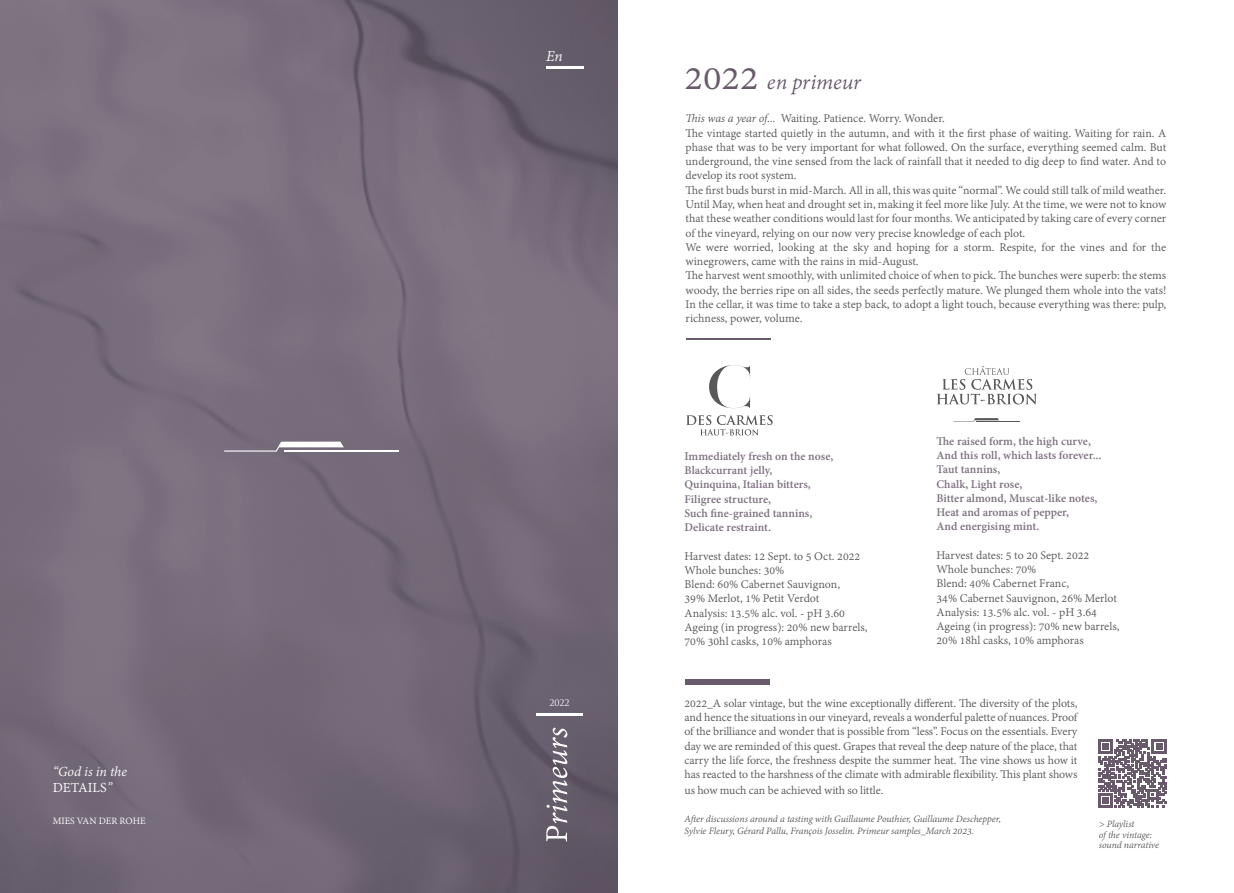
<style>
.page{position:relative;width:1234px;height:893px;background:#fff}
.page>*{position:absolute;margin:0;border:0;box-sizing:border-box;transform-origin:0 0}
.Header_2_Left{font:italic 23.25px "Adobe Devanagari";letter-spacing:-.005em;color:#68596b}
.Header_2_Left-2{font:italic 16.35px "Adobe Devanagari";color:#fff}
.Header_2_Left-3{font:italic 15px/15.8px "Adobe Devanagari";letter-spacing:-.005em;color:#fff}
.Header_2_Left-4{font:12.75px/14.2px "Adobe Devanagari";color:#57585a;text-align:justify}
.Header_2_Left-5{font:700 12.75px "Adobe Devanagari";color:#7e7180}
.Header_2_Left-6{font:italic 10.5px "Adobe Devanagari";letter-spacing:-.01em;color:#57585a}
.Body_Left{font:10.5px "Adobe Devanagari";color:#fff}
.Body_Left-2{font:8.85px "Trajan Pro";color:#fff}
.s1{font-style:normal}
.s2{font-style:normal;font-size:40.95px}
.s3{font-style:italic}
</style>
<div class="page">
<img style="left:0;top:0;width:617px;height:893px">
<hr style="left:546px;top:67px;width:38px;height:2px;background:#fff">
<svg style="left:546px;top:728px;width:21px;height:113px;background:#88818c"></svg>
<hr style="left:536px;top:713px;width:47px;height:3px;background:#fff">
<svg style="left:224px;top:442px;width:120px;height:10px"></svg>
<hr style="left:284px;top:450px;width:115px;height:1px;background:#fff">
<hr style="left:686px;top:338px;width:84px;height:1px;background:#68596b">
<div style="left:684px;top:680px;width:85px;height:5px;background:#68596b"></div>
<svg style="left:953px;top:418px;width:45px;height:4px"></svg>
<hr style="left:976px;top:421px;width:43px;height:1px;background:#57585a">
<svg style="left:936px;top:366px;width:100px;height:38px"></svg>
<svg style="left:1098px;top:739px;width:67px;height:69px"></svg>
<svg style="left:709px;top:365px;width:41px;height:43px"></svg>
<svg style="left:686px;top:415px;width:86px;height:20px"></svg>
<p class="Header_2_Left-3" style="left:53px;top:765px;width:76px">“God is in the<br><span class="s1">DETAILS</span>”</p>
<p class="Body_Left" style="left:53px;top:814px;width:94px">MIES VAN DER ROHE</p>
<p class="Header_2_Left-2" style="left:546px;top:47px;width:18px">En</p>
<p class="Body_Left-2" style="left:549px;top:697px;width:22px">2022</p>
<p class="Header_2_Left" style="left:684px;top:69px;width:178px"><span class="s2">2022</span> en primeur</p>
<p class="Header_2_Left-4" style="left:685px;top:113px;width:261px"><span class="s3">This was a year of...</span> Waiting. Patience. Worry. Wonder.</p>
<p class="Header_2_Left-4" style="left:685px;top:127px;width:482px">The vintage started quietly in the autumn, and with it the first phase of waiting. Waiting for rain. A phase that was to be very important for what followed. On the surface, everything seemed calm. But underground, the vine sensed from the lack of rainfall that it needed to dig deep to find water. And to develop its root system.</p>
<p class="Header_2_Left-4" style="left:685px;top:184px;width:482px">The first buds burst in mid-March. All in all, this was quite “normal”. We could still talk of mild weather.<br>Until May, when heat and drought set in, making it feel more like July. At the time, we were not to know that these weather conditions would last for four months. We anticipated by taking care of every corner of the vineyard, relying on our now very precise knowledge of each plot.</p>
<p class="Header_2_Left-4" style="left:685px;top:241px;width:482px">We were worried, looking at the sky and hoping for a storm. Respite, for the vines and for the winegrowers, came with the rains in mid-August.</p>
<p class="Header_2_Left-4" style="left:685px;top:269px;width:482px">The harvest went smoothly, with unlimited choice of when to pick. The bunches were superb: the stems woody, the berries ripe on all sides, the seeds perfectly mature. We plunged them whole into the vats!<br>In the cellar, it was time to take a step back, to adopt a light touch, because everything was there: pulp, richness, power, volume.</p>
<p class="Header_2_Left-5" style="left:684px;top:449px;width:150px">Immediately fresh on the nose,</p>
<p class="Header_2_Left-5" style="left:684px;top:463px;width:89px">Blackcurrant jelly,</p>
<p class="Header_2_Left-5" style="left:684px;top:477px;width:128px">Quinquina, Italian bitters,</p>
<p class="Header_2_Left-5" style="left:684px;top:492px;width:88px">Filigree structure,</p>
<p class="Header_2_Left-5" style="left:684px;top:506px;width:129px">Such fine-grained tannins,</p>
<p class="Header_2_Left-5" style="left:684px;top:520px;width:88px">Delicate restraint.</p>
<p class="Header_2_Left-4" style="left:684px;top:550px;width:177px">Harvest dates: 12 Sept. to 5 Oct. 2022</p>
<p class="Header_2_Left-4" style="left:684px;top:564px;width:101px">Whole bunches: 30%</p>
<p class="Header_2_Left-4" style="left:684px;top:578px;width:157px">Blend: 60% Cabernet Sauvignon,</p>
<p class="Header_2_Left-4" style="left:684px;top:593px;width:136px">39% Merlot, 1% Petit Verdot</p>
<p class="Header_2_Left-4" style="left:684px;top:607px;width:162px">Analysis: 13.5% alc. vol. - pH 3.60</p>
<p class="Header_2_Left-4" style="left:684px;top:621px;width:184px">Ageing (in progress): 20% new barrels,</p>
<p class="Header_2_Left-4" style="left:684px;top:635px;width:149px">70% 30hl casks, 10% amphoras</p>
<p class="Header_2_Left-5" style="left:936px;top:434px;width:156px">The raised form, the high curve,</p>
<p class="Header_2_Left-5" style="left:936px;top:448px;width:166px">And this roll, which lasts forever...</p>
<p class="Header_2_Left-5" style="left:936px;top:462px;width:65px">Taut tannins,</p>
<p class="Header_2_Left-5" style="left:936px;top:476px;width:87px">Chalk, Light rose,</p>
<p class="Header_2_Left-5" style="left:936px;top:491px;width:162px">Bitter almond, Muscat-like notes,</p>
<p class="Header_2_Left-5" style="left:936px;top:505px;width:134px">Heat and aromas of pepper,</p>
<p class="Header_2_Left-5" style="left:936px;top:519px;width:104px">And energising mint.</p>
<p class="Header_2_Left-4" style="left:936px;top:549px;width:154px">Harvest dates: 5 to 20 Sept. 2022</p>
<p class="Header_2_Left-4" style="left:936px;top:563px;width:101px">Whole bunches: 70%</p>
<p class="Header_2_Left-4" style="left:936px;top:577px;width:134px">Blend: 40% Cabernet Franc,</p>
<p class="Header_2_Left-4" style="left:936px;top:592px;width:182px">34% Cabernet Sauvignon, 26% Merlot</p>
<p class="Header_2_Left-4" style="left:936px;top:606px;width:162px">Analysis: 13.5% alc. vol. - pH 3.64</p>
<p class="Header_2_Left-4" style="left:936px;top:620px;width:184px">Ageing (in progress): 70% new barrels,</p>
<p class="Header_2_Left-4" style="left:936px;top:634px;width:149px">20% 18hl casks, 10% amphoras</p>
<p class="Header_2_Left-4" style="left:684px;top:697px;width:394px">2022_A solar vintage, but the wine exceptionally different. The diversity of the plots, and hence the situations in our vineyard, reveals a wonderful palette of nuances. Proof of the brilliance and wonder that is possible from “less”. Focus on the essentials. Every day we are reminded of this quest. Grapes that reveal the deep nature of the place, that carry the life force, the freshness despite the summer heat. The vine shows us how it has reacted to the harshness of the climate with admirable flexibility. This plant shows us how much can be achieved with so little.</p>
<p class="Header_2_Left-6" style="left:684px;top:813px;width:318px">After discussions around a tasting with Guillaume Pouthier, Guillaume Deschepper,</p>
<p class="Header_2_Left-6" style="left:684px;top:825px;width:291px">Sylvie Fleury, Gérard Pallu, François Josselin. Primeur samples_March 2023.</p>
<p class="Header_2_Left-6" style="left:1098px;top:818px;width:37px">&gt; Playlist</p>
<p class="Header_2_Left-6" style="left:1098px;top:829px;width:55px">of the vintage:</p>
<p class="Header_2_Left-6" style="left:1098px;top:839px;width:62px">sound narrative</p>
</div>
